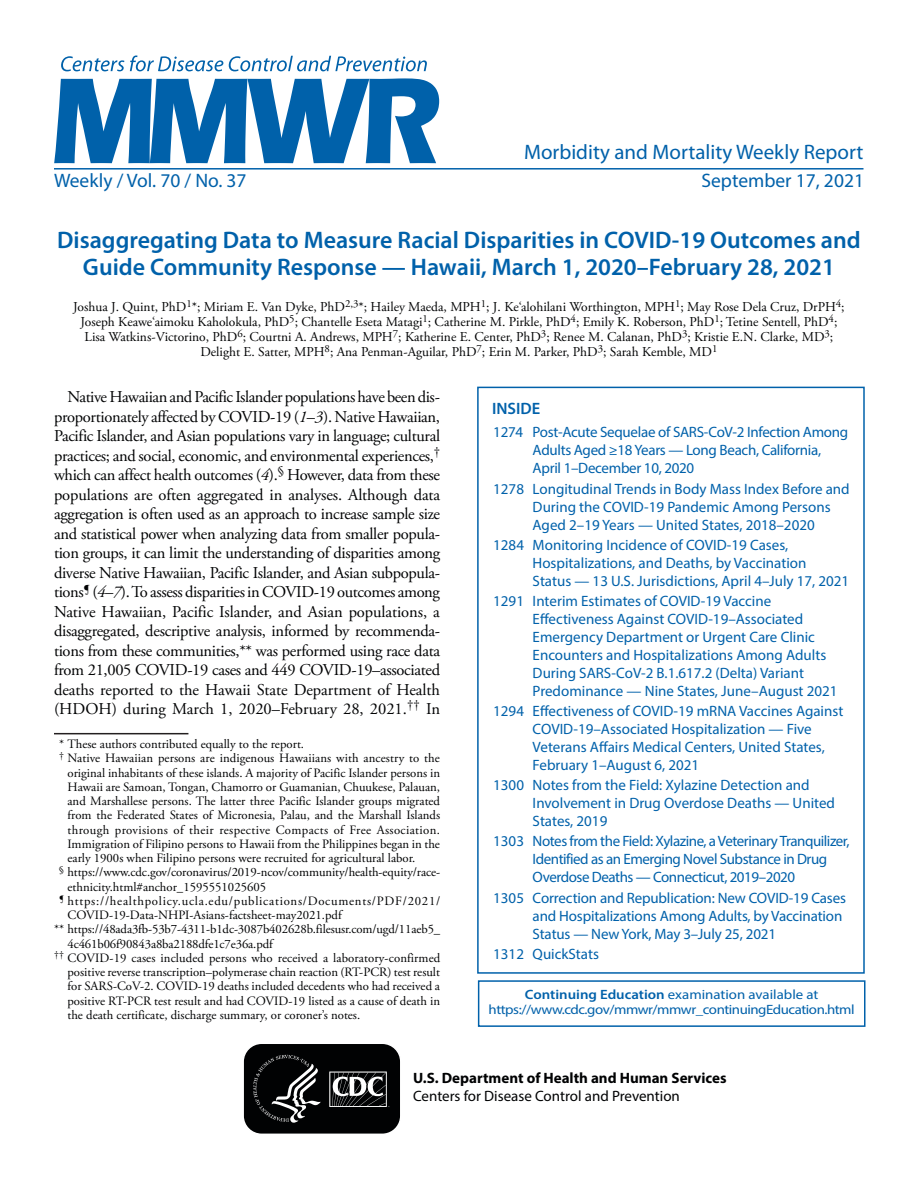
<style>
.page{position:relative;width:918px;height:1188px;background:#fff}
.page>*{position:absolute;margin:0;border:0;box-sizing:border-box;transform-origin:0 0}
.Report_Title{font:600 24px/27px "Myriad Pro";color:#0061aa;text-align:center}
.t1{font:21px "Myriad Pro";color:#0061aa}
.cover_date_vol{font:19.5px "Myriad Pro";color:#0061aa}
.Paragraph{font:16.5px/19.5px "Adobe Garamond Pro";color:#010203;text-align:justify}
.inside{font:600 16.5px "Myriad Pro";color:#0061aa}
.t2{font:15px/18px "Myriad Pro";color:#0061aa}
.t3{font:15px/18px "Myriad Pro";letter-spacing:-.03em;color:#0061aa}
.t4{font:15px/18px "Myriad Pro";letter-spacing:-.02em;color:#0061aa}
.t5{font:700 15px/18px "Myriad Pro";color:#010203}
.Author_Names{font:13.5px/15px "Adobe Garamond Pro";color:#010203;text-align:center}
.CE_box_-_normal_9pt{font:13.5px/15px "Myriad Pro";letter-spacing:-.03em;color:#0061aa;text-align:center;scale:1.1 1}
.footnote_no_rule_tex{font:12.75px/14.2px "Adobe Garamond Pro";color:#010203;text-align:justify}
.footnote_no_rule_tex-2{font:12.75px/14.2px "Adobe Garamond Pro";letter-spacing:.06em;color:#010203}
.footnote_w_rule_text{font:12.75px "Adobe Garamond Pro";color:#010203}
.s1{font-style:italic}
.s2{font-weight:600}
.s3{font-weight:400}
</style>
<div class="page">
<hr style="left:54px;top:168px;width:810px;height:2px;background:#0061aa">
<svg style="left:54px;top:78px;width:385px;height:85px"></svg>
<svg style="left:61px;top:56px;width:366px;height:15px"></svg>
<div style="left:477px;top:387px;width:388px;height:587px;border:2px solid #0061aa"></div>
<div style="left:478px;top:980px;width:388px;height:47px;border:2px solid #0061aa"></div>
<svg style="left:243px;top:1045px;width:157px;height:89px;background:#222324"></svg>
<hr style="left:54px;top:733px;width:134px;height:1px;background:#231f20">
<p class="t1" style="left:524px;top:139px;width:341px">Morbidity and Mortality Weekly Report</p>
<p class="cover_date_vol" style="left:54px;top:168px;width:194px">Weekly / Vol. 70 / No. 37</p>
<p class="cover_date_vol" style="left:701px;top:168px;width:164px">September 17, 2021</p>
<h1 class="Report_Title" style="left:57px;top:225px;width:805px">Disaggregating Data to Measure Racial Disparities in COVID-19 Outcomes and<br>Guide Community Response — Hawaii, March 1, 2020–February 28, 2021</h1>
<p class="Author_Names" style="left:73px;top:300px;width:773px">Joshua J. Quint, PhD<sup>1</sup>*; Miriam E. Van Dyke, PhD<sup>2,3</sup>*; Hailey Maeda, MPH<sup>1</sup>; J. Ke‘alohilani Worthington, MPH<sup>1</sup>; May Rose Dela Cruz, DrPH<sup>4</sup>; Joseph Keawe‘aimoku Kaholokula, PhD<sup>5</sup>; Chantelle Eseta Matagi<sup>1</sup>; Catherine M. Pirkle, PhD<sup>4</sup>; Emily K. Roberson, PhD<sup>1</sup>; Tetine Sentell, PhD<sup>4</sup>; Lisa Watkins-Victorino, PhD<sup>6</sup>; Courtni A. Andrews, MPH<sup>7</sup>; Katherine E. Center, PhD<sup>3</sup>; Renee M. Calanan, PhD<sup>3</sup>; Kristie E.N. Clarke, MD<sup>3</sup>; Delight E. Satter, MPH<sup>8</sup>; Ana Penman-Aguilar, PhD<sup>7</sup>; Erin M. Parker, PhD<sup>3</sup>; Sarah Kemble, MD<sup>1</sup></p>
<p class="Paragraph" style="left:54px;top:388px;width:388px;text-indent:14px">Native Hawaiian and Pacific Islander populations have been dis&shy;proportionately affected by COVID-19 (<span class="s1">1</span>–<span class="s1">3</span>). Native Hawaiian, Pacific Islander, and Asian populations vary in language; cultural practices; and social, economic, and environmental experiences,<sup>† </sup>which can affect health outcomes (<span class="s1">4</span>).<sup>§</sup> However, data from these populations are often aggregated in analyses. Although data aggregation is often used as an approach to increase sample size and statistical power when analyzing data from smaller popula&shy;tion groups, it can limit the understanding of disparities among diverse Native Hawaiian, Pacific Islander, and Asian subpopula&shy;tions<sup>¶</sup> (<span class="s1">4</span>–<span class="s1">7</span>). To assess disparities in COVID-19 outcomes among Native Hawaiian, Pacific Islander, and Asian populations, a disaggregated, descriptive analysis, informed by recommenda&shy;tions from these communities,** was performed using race data from 21,005 COVID-19 cases and 449 COVID-19–associated deaths reported to the Hawaii State Department of Health (HDOH) during March 1, 2020–February 28, 2021.<sup>††</sup> In</p>
<p class="footnote_w_rule_text" style="left:59px;top:736px;width:247px">* These authors contributed equally to the report.</p>
<p class="footnote_no_rule_tex" style="left:68px;top:752px;width:374px;text-indent:-8px"><sup>†</sup> Native Hawaiian persons are indigenous Hawaiians with ancestry to the original inhabitants of these islands. A majority of Pacific Islander persons in Hawaii are Samoan, Tongan, Chamorro or Guamanian, Chuukese, Palauan, and Marshallese persons. The latter three Pacific Islander groups migrated from the Federated States of Micronesia, Palau, and the Marshall Islands through provisions of their respective Compacts of Free Association.<br>Immigration of Filipino persons to Hawaii from the Philippines began in the early 1900s when Filipino persons were recruited for agricultural labor.</p>
<p class="footnote_no_rule_tex" style="left:68px;top:866px;width:374px;text-indent:-9px"><sup>§</sup> https://www.cdc.gov/coronavirus/2019-ncov/community/health-equity/race&shy;ethnicity.html#anchor_1595551025605</p>
<p class="footnote_no_rule_tex-2" style="left:68px;top:894px;width:374px;text-indent:-8px"><sup>¶</sup> https://healthpolicy.ucla.edu/publications/Documents/PDF/2021/<br>COVID-19-Data-NHPI-Asians-factsheet-may2021.pdf</p>
<p class="footnote_no_rule_tex" style="left:68px;top:923px;width:374px;text-indent:-13px">** https://48ada3fb-53b7-4311-b1dc-3087b402628b.filesusr.com/ugd/11aeb5_<br>4c461b06f90843a8ba2188dfe1c7e36a.pdf</p>
<p class="footnote_no_rule_tex" style="left:68px;top:951px;width:374px;text-indent:-13px"><sup>††</sup> COVID-19 cases included persons who received a laboratory-confirmed positive reverse transcription–polymerase chain reaction (RT-PCR) test result for SARS-CoV-2. COVID-19 deaths included decedents who had received a positive RT-PCR test result and had COVID-19 listed as a cause of death in the death certificate, discharge summary, or coroner’s notes.</p>
<h1 class="inside" style="left:492px;top:398px;width:50px">INSIDE</h1>
<p class="t4" style="left:533px;top:423px;width:317px;text-indent:-39px">1274 Post-Acute Sequelae of SARS-CoV-2 Infection Among<br>Adults Aged ≥18 Years — Long Beach, California,<br>April 1–December 10, 2020</p>
<p class="t2" style="left:533px;top:479px;width:319px;text-indent:-39px">1278 Longitudinal Trends in Body Mass Index Before and<br>During the COVID-19 Pandemic Among Persons<br>Aged 2–19 Years — United States, 2018–2020</p>
<p class="t2" style="left:533px;top:535px;width:318px;text-indent:-39px">1284 Monitoring Incidence of COVID-19 Cases,<br>Hospitalizations, and Deaths, by Vaccination<br>Status — 13 U.S. Jurisdictions, April 4–July 17, 2021</p>
<p class="t2" style="left:533px;top:592px;width:306px;text-indent:-39px">1291 Interim Estimates of COVID-19 Vaccine Effectiveness Against COVID-19–Associated Emergency Department or Urgent Care Clinic Encounters and Hospitalizations Among Adults During SARS-CoV-2 B.1.617.2 (Delta) Variant Predominance — Nine States, June–August 2021</p>
<p class="t2" style="left:533px;top:702px;width:312px;text-indent:-39px">1294 Effectiveness of COVID-19 mRNA Vaccines Against COVID-19–Associated Hospitalization — Five Veterans Affairs Medical Centers, United States, February 1–August 6, 2021</p>
<p class="t2" style="left:533px;top:776px;width:304px;text-indent:-39px">1300 Notes from the Field: Xylazine Detection and<br>Involvement in Drug Overdose Deaths — United<br>States, 2019</p>
<p class="t3" style="left:533px;top:832px;width:319px;text-indent:-39px">1303 Notes from the Field: Xylazine, a Veterinary Tranquilizer,<br>Identified as an Emerging Novel Substance in Drug<br>Overdose Deaths — Connecticut, 2019–2020</p>
<p class="t2" style="left:533px;top:888px;width:315px;text-indent:-39px">1305 Correction and Republication: New COVID-19 Cases and Hospitalizations Among Adults, by Vaccination<br>Status — New York, May 3–July 25, 2021</p>
<p class="t2" style="left:493px;top:944px;width:107px">1312 QuickStats</p>
<p class="CE_box_-_normal_9pt" style="left:489px;top:986px;width:334px"><span class="s2">Continuing Education</span> examination available at https://www.cdc.gov/mmwr/mmwr_continuingEducation.html</p>
<p class="t5" style="left:413px;top:1069px;width:315px">U.S. Department of Health and Human Services<br><span class="s3">Centers for Disease Control and Prevention</span></p>
</div>
